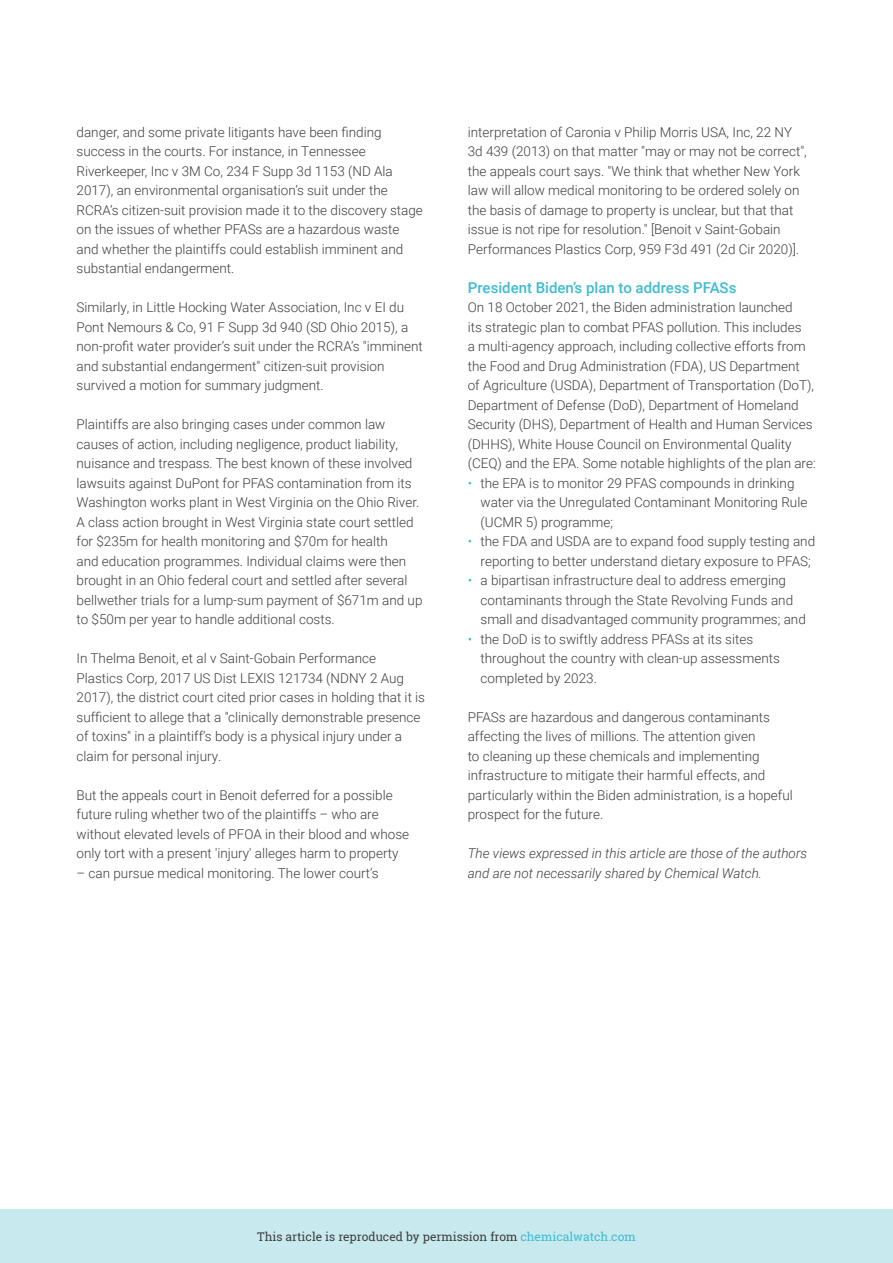
<style>
.page{position:relative;width:893px;height:1263px;background:#fff}
.page>*{position:absolute;margin:0;border:0;box-sizing:border-box;transform-origin:0 0}
.t1{font:500 15px "Roboto";color:#3ebcd2}
.t2{font:300 13.5px/19.5px "Roboto";color:#3e3e3f}
.t3{font:italic 300 13.5px/19.5px "Roboto";color:#3e3e3f}
.t4{font:12px "Roboto Slab";color:#3e3e3f}
.s1{color:#3ebcd2}
</style>
<div class="page">
<div style="left:0;top:1209px;width:893px;height:54px;background:#c8e9ee"></div>
<p class="t2" style="left:77px;top:121px;width:348px">danger, and some private litigants have been finding success in the courts. For instance, in Tennessee Riverkeeper, Inc v 3M Co, 234 F Supp 3d 1153 (ND Ala 2017), an environmental organisation’s suit under the RCRA’s citizen-suit provision made it to the discovery stage on the issues of whether PFASs are a hazardous waste and whether the plaintiffs could establish imminent and substantial endangerment.</p>
<p class="t2" style="left:77px;top:297px;width:348px">Similarly, in Little Hocking Water Association, Inc v EI du Pont Nemours &amp; Co, 91 F Supp 3d 940 (SD Ohio 2015), a non-profit water provider’s suit under the RCRA’s "imminent and substantial endangerment" citizen-suit provision survived a motion for summary judgment.</p>
<p class="t2" style="left:77px;top:414px;width:347px">Plaintiffs are also bringing cases under common law causes of action, including negligence, product liability, nuisance and trespass. The best known of these involved lawsuits against DuPont for PFAS contamination from its Washington works plant in West Virginia on the Ohio River.<br>A class action brought in West Virginia state court settled for $235m for health monitoring and $70m for health<br>and education programmes. Individual claims were then brought in an Ohio federal court and settled after several bellwether trials for a lump-sum payment of $671m and up to $50m per year to handle additional costs.</p>
<p class="t2" style="left:77px;top:648px;width:350px">In Thelma Benoit, et al v Saint-Gobain Performance Plastics Corp, 2017 US Dist LEXIS 121734 (NDNY 2 Aug 2017), the district court cited prior cases in holding that it is sufficient to allege that a "clinically demonstrable presence of toxins" in a plaintiff’s body is a physical injury under a claim for personal injury.</p>
<p class="t2" style="left:77px;top:784px;width:334px">But the appeals court in Benoit deferred for a possible future ruling whether two of the plaintiffs – who are without elevated levels of PFOA in their blood and whose only tort with a present 'injury' alleges harm to property</p>
<p class="t2" style="left:77px;top:862px;width:304px">– can pursue medical monitoring. The lower court’s</p>
<p class="t2" style="left:468px;top:121px;width:341px">interpretation of Caronia v Philip Morris USA, Inc, 22 NY 3d 439 (2013) on that matter "may or may not be correct", the appeals court says. "We think that whether New York law will allow medical monitoring to be ordered solely on the basis of damage to property is unclear, but that that issue is not ripe for resolution." [Benoit v Saint-Gobain Performances Plastics Corp, 959 F3d 491 (2d Cir 2020)].</p>
<p class="t1" style="left:468px;top:277px;width:270px">President Biden’s plan to address PFASs</p>
<p class="t2" style="left:468px;top:297px;width:350px">On 18 October 2021, the Biden administration launched<br>its strategic plan to combat PFAS pollution. This includes<br>a multi-agency approach, including collective efforts from the Food and Drug Administration (FDA), US Department<br>of Agriculture (USDA), Department of Transportation (DoT), Department of Defense (DoD), Department of Homeland Security (DHS), Department of Health and Human Services (DHHS), White House Council on Environmental Quality (CEQ) and the EPA. Some notable highlights of the plan are:</p>
<p class="t2" style="left:480px;top:472px;width:328px;text-indent:-13px"><span class="s1">•</span> the EPA is to monitor 29 PFAS compounds in drinking water via the Unregulated Contaminant Monitoring Rule (UCMR 5) programme;</p>
<p class="t2" style="left:480px;top:531px;width:336px;text-indent:-13px"><span class="s1">•</span> the FDA and USDA are to expand food supply testing and reporting to better understand dietary exposure to PFAS;</p>
<p class="t2" style="left:480px;top:570px;width:327px;text-indent:-13px"><span class="s1">•</span> a bipartisan infrastructure deal to address emerging contaminants through the State Revolving Funds and small and disadvantaged community programmes; and</p>
<p class="t2" style="left:480px;top:628px;width:301px;text-indent:-13px"><span class="s1">•</span> the DoD is to swiftly address PFASs at its sites throughout the country with clean-up assessments completed by 2023.</p>
<p class="t2" style="left:468px;top:706px;width:327px">PFASs are hazardous and dangerous contaminants affecting the lives of millions. The attention given<br>to cleaning up these chemicals and implementing infrastructure to mitigate their harmful effects, and particularly within the Biden administration, is a hopeful prospect for the future.</p>
<p class="t3" style="left:468px;top:843px;width:341px">The views expressed in this article are those of the authors and are not necessarily shared by Chemical Watch.</p>
<p class="t4" style="left:257px;top:1228px;width:380px">This article is reproduced by permission from <span class="s1">chemicalwatch.com</span></p>
</div>
